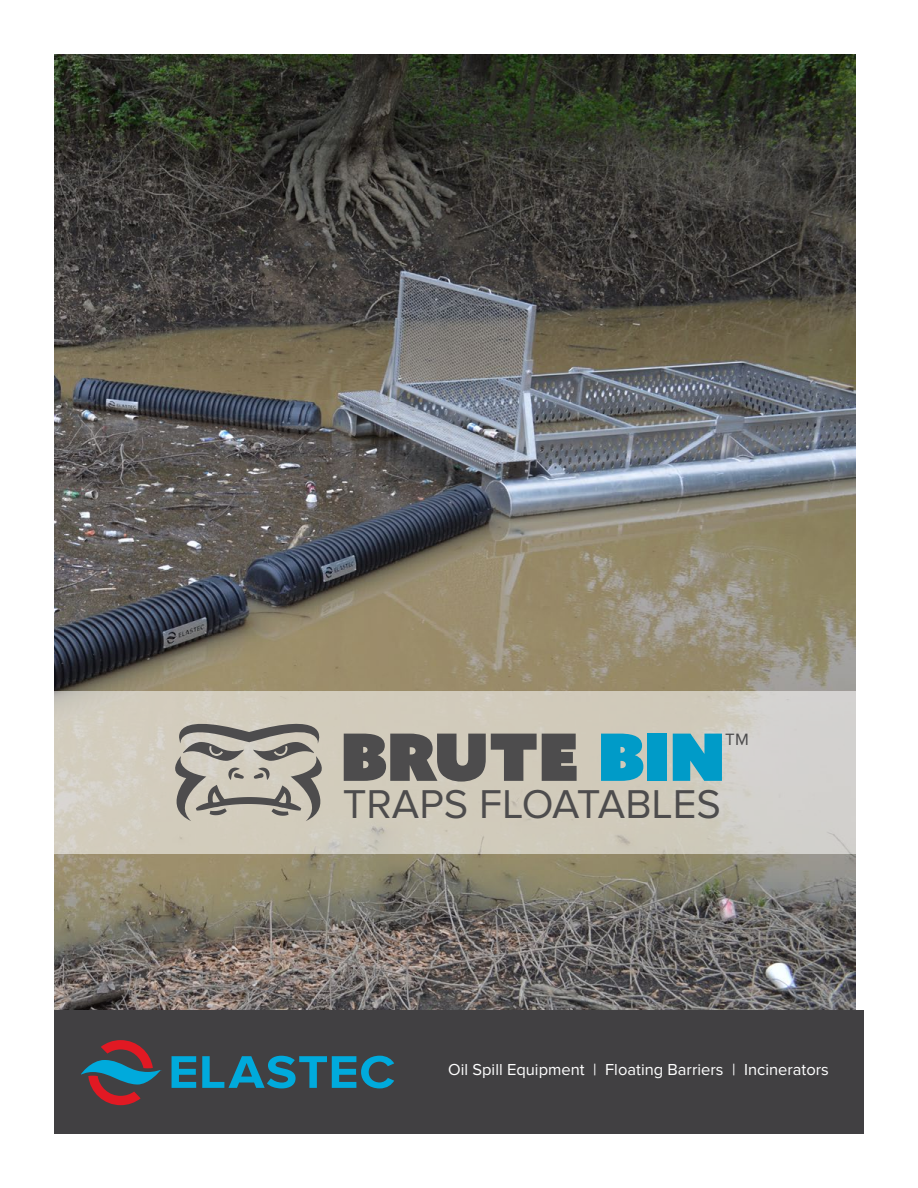
<style>
.page{position:relative;width:918px;height:1188px;background:#fff}
.page>*{position:absolute;margin:0;border:0;box-sizing:border-box;transform-origin:0 0}
.t1{font:41.7px "Proxima Nova";color:#4d4c4d}
.t2{font:16.95px "Proxima Nova";color:#4d4c4d}
.t3{font:16.5px "Proxima Nova";color:#fff}
</style>
<div class="page">
<img style="left:54px;top:54px;width:801px;height:957px">
<svg style="left:54px;top:691px;width:802px;height:162px;background:#d1ccc0"></svg>
<div style="left:54px;top:1011px;width:810px;height:123px;background:#414042"></div>
<svg style="left:172px;top:1056px;width:24px;height:32px"></svg>
<svg style="left:202px;top:1056px;width:192px;height:32px"></svg>
<svg style="left:81px;top:1040px;width:79px;height:65px"></svg>
<svg style="left:161px;top:711px;width:175px;height:110px;background:#b1ada2"></svg>
<svg style="left:344px;top:734px;width:233px;height:48px;background:#706e6a"></svg>
<svg style="left:601px;top:734px;width:42px;height:47px;background:#169fc6"></svg>
<div style="left:648px;top:734px;width:19px;height:47px;background:#009bc8"></div>
<svg style="left:673px;top:734px;width:49px;height:47px;background:#1aa0c6"></svg>
<p class="t2" style="left:725px;top:729px;width:25px">TM</p>
<h1 class="t1" style="left:343px;top:780px;width:380px">TRAPS FLOATABLES</h1>
<p class="t3" style="left:448px;top:1060px;width:382px">Oil Spill Equipment | Floating Barriers | Incinerators</p>
</div>
